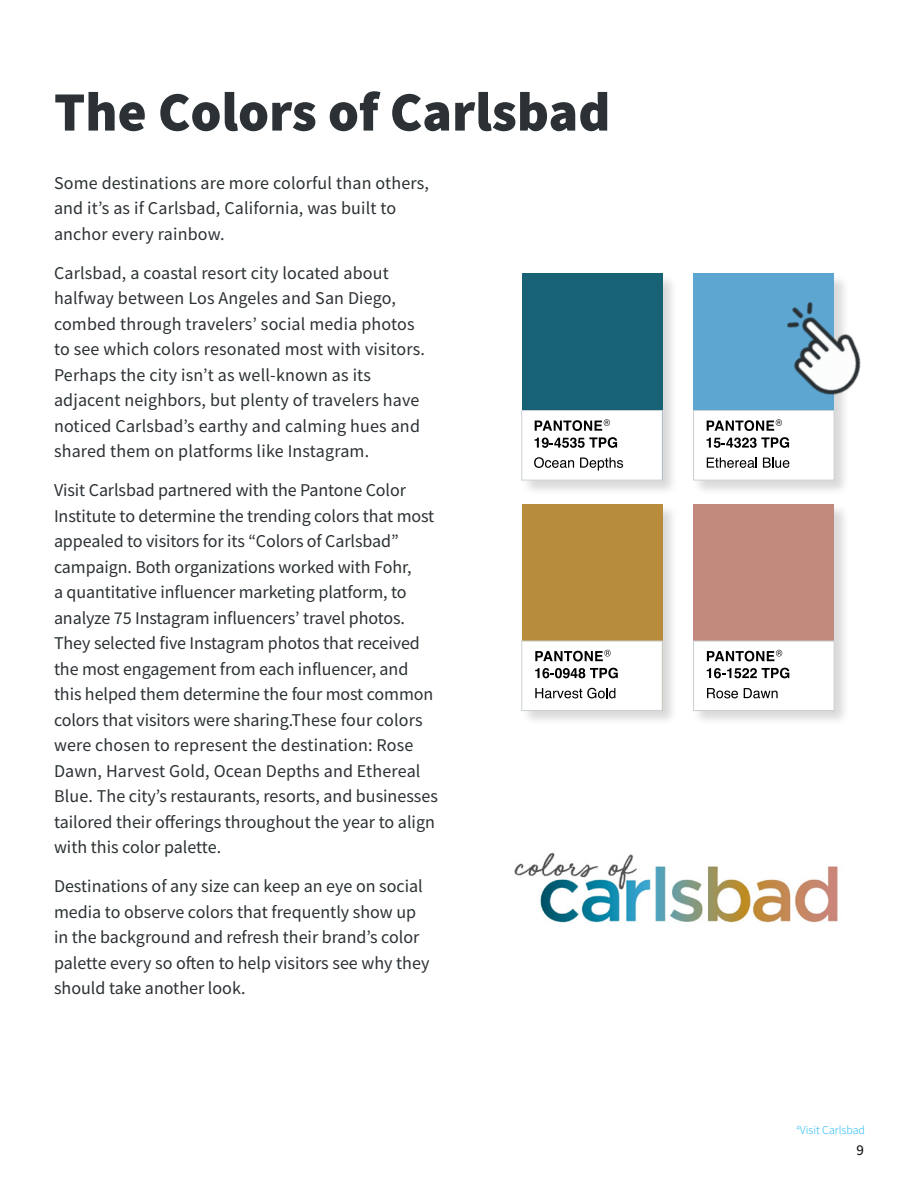
<style>
.page{position:relative;width:918px;height:1188px;background:#fff}
.page>*{position:absolute;margin:0;border:0;box-sizing:border-box;transform-origin:0 0}
.t1{font:900 55.5px "Source Sans Pro";color:#2b3134}
.t2{font:18px/25.5px "Source Sans Pro";color:#2b3134}
.t3{font:15px "Source Sans Pro";color:#000}
.t4{font:300 12px "Source Sans Pro";color:#10b5f5}
</style>
<div class="page">
<img style="left:514px;top:852px;width:324px;height:71px">
<div style="left:521px;top:273px;width:157px;height:223px;background:#000;opacity:.15"></div>
<div style="left:522px;top:274px;width:140px;height:206px;background:#176375"></div>
<div style="left:522px;top:410px;width:140px;height:70px;background:#fff;border:1px solid #cbd2d4"></div>
<svg style="left:535px;top:419px;width:75px;height:12px"></svg>
<svg style="left:535px;top:437px;width:82px;height:11px"></svg>
<svg style="left:534px;top:457px;width:40px;height:11px"></svg>
<svg style="left:580px;top:458px;width:43px;height:13px"></svg>
<div style="left:693px;top:273px;width:157px;height:223px;background:#000;opacity:.15"></div>
<div style="left:694px;top:274px;width:140px;height:206px;background:#5ca6d1"></div>
<div style="left:693px;top:410px;width:141px;height:70px;background:#fff;border:1px solid #cbd2d4"></div>
<svg style="left:707px;top:420px;width:75px;height:11px"></svg>
<svg style="left:707px;top:437px;width:82px;height:11px"></svg>
<svg style="left:707px;top:458px;width:50px;height:10px"></svg>
<svg style="left:763px;top:458px;width:26px;height:10px"></svg>
<div style="left:693px;top:503px;width:157px;height:224px;background:#000;opacity:.15"></div>
<div style="left:694px;top:504px;width:140px;height:207px;background:#c28a7d"></div>
<div style="left:693px;top:641px;width:141px;height:70px;background:#fff;border:1px solid #cbd2d4"></div>
<svg style="left:707px;top:650px;width:75px;height:11px"></svg>
<svg style="left:707px;top:668px;width:82px;height:10px"></svg>
<svg style="left:707px;top:688px;width:31px;height:10px"></svg>
<svg style="left:744px;top:688px;width:34px;height:10px"></svg>
<div style="left:521px;top:503px;width:157px;height:224px;background:#000;opacity:.15"></div>
<div style="left:522px;top:504px;width:140px;height:207px;background:#b88c3d"></div>
<div style="left:522px;top:641px;width:140px;height:70px;background:#fff;border:1px solid #cbd2d4"></div>
<svg style="left:535px;top:650px;width:76px;height:11px"></svg>
<svg style="left:535px;top:668px;width:83px;height:10px"></svg>
<svg style="left:535px;top:688px;width:80px;height:10px"></svg>
<img style="left:746px;top:274px;width:115px;height:148px">
<h1 class="t1" style="left:54px;top:74px;width:558px">The Colors of Carlsbad</h1>
<p class="t2" style="left:54px;top:170px;width:377px">Some destinations are more colorful than others, and it’s as if Carlsbad, California, was built to anchor every rainbow.</p>
<p class="t2" style="left:54px;top:260px;width:373px">Carlsbad, a coastal resort city located about halfway between Los Angeles and San Diego, combed through travelers’ social media photos to see which colors resonated most with visitors.<br>Perhaps the city isn’t as well-known as its adjacent neighbors, but plenty of travelers have noticed Carlsbad’s earthy and calming hues and shared them on platforms like Instagram.</p>
<p class="t2" style="left:54px;top:478px;width:385px">Visit Carlsbad partnered with the Pantone Color Institute to determine the trending colors that most appealed to visitors for its “Colors of Carlsbad” campaign. Both organizations worked with Fohr,<br>a quantitative influencer marketing platform, to analyze 75 Instagram influencers’ travel photos.<br>They selected five Instagram photos that received the most engagement from each influencer, and this helped them determine the four most common colors that visitors were sharing.These four colors were chosen to represent the destination: Rose Dawn, Harvest Gold, Ocean Depths and Ethereal Blue. The city’s restaurants, resorts, and businesses tailored their offerings throughout the year to align with this color palette.</p>
<p class="t2" style="left:54px;top:874px;width:377px">Destinations of any size can keep an eye on social media to observe colors that frequently show up in the background and refresh their brand’s color palette every so often to help visitors see why they should take another look.</p>
<p class="t4" style="left:796px;top:1123px;width:70px"><sup>4</sup>Visit Carlsbad</p>
<p class="t3" style="left:857px;top:1140px;width:9px">9</p>
</div>
